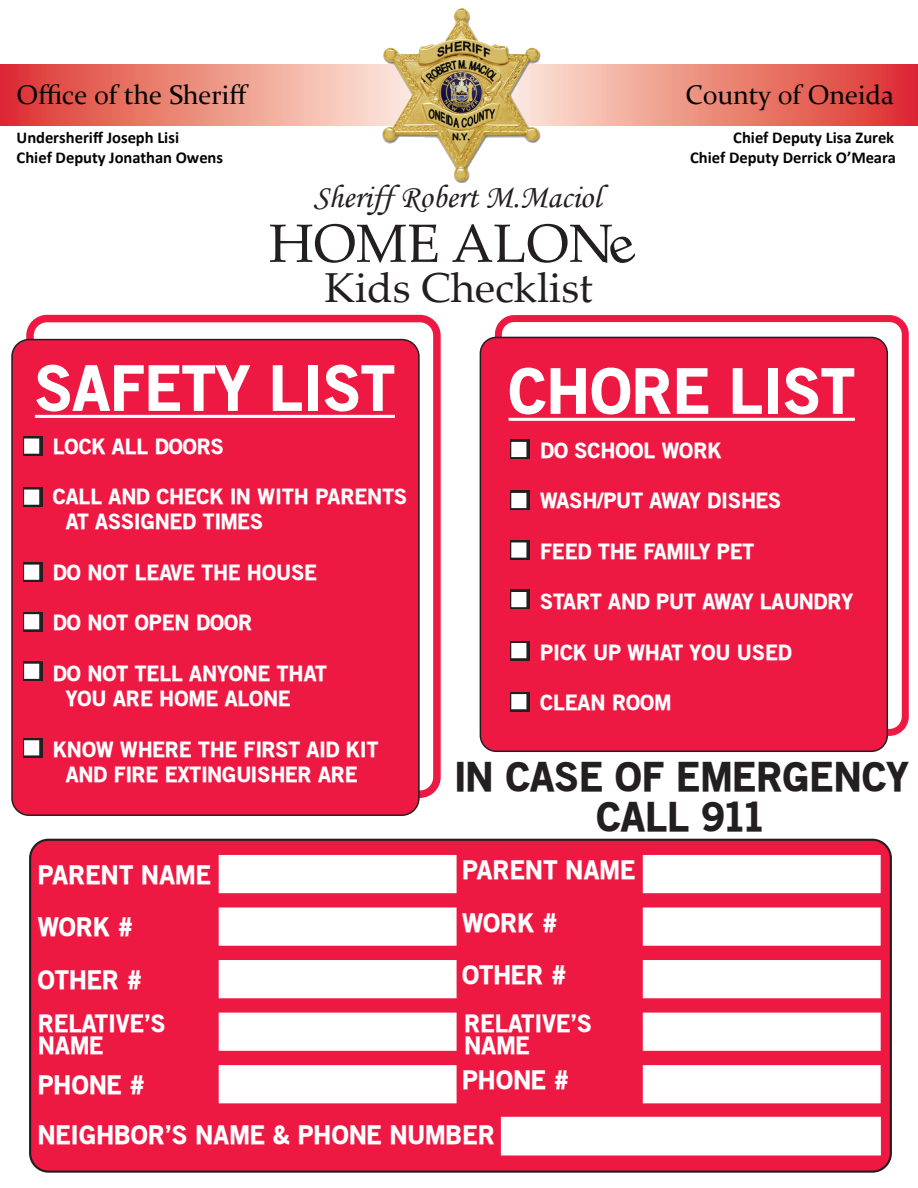
<style>
.page{position:relative;width:918px;height:1188px;background:#fff}
.page>*{position:absolute;margin:0;border:0;box-sizing:border-box;transform-origin:0 0}
.t1{font:900 61.35px "Old Sans";color:#fff}
.t2{font:54px "Palatino Linotype";color:#231f20}
.t3{font:41.85px "Palatino Linotype";color:#231f20}
.t4{font:900 39.75px/40.5px "Old Sans";color:#231f20;text-align:center}
.t5{font:32.7px "Monotype Corsiva";color:#231f20}
.t6{font:27px "Constantia";color:#040503}
.t7{font:900 25.5px/52.5px "Old Sans";color:#fff}
.t8{font:900 24px/21.8px "Old Sans";color:#fff}
.t9{font:900 21px/25.2px "Old Sans";color:#fff}
.t10{font:700 16.5px/20.1px "Calibri";letter-spacing:-.005em;color:#040503}
</style>
<div class="page">
<div style="left:30px;top:840px;width:861px;height:332px;background:#ed1943;border-radius:18px"></div>
<div style="left:29px;top:839px;width:863px;height:334px;border:2px solid #231f20;border-radius:18px"></div>
<div style="left:495px;top:315px;width:414px;height:421px;border:7px solid #ed1943;border-radius:16px"></div>
<div style="left:480px;top:337px;width:407px;height:414px;background:#ed1943;border-radius:16px"></div>
<div style="left:480px;top:337px;width:408px;height:415px;border:2px solid #231f20;border-radius:16px"></div>
<div style="left:26px;top:315px;width:415px;height:483px;border:8px solid #ed1943;border-radius:17px"></div>
<div style="left:12px;top:340px;width:407px;height:475px;background:#ed1943;border-radius:17px"></div>
<div style="left:11px;top:339px;width:409px;height:477px;border:2px solid #231f20;border-radius:17px"></div>
<svg style="left:0;top:65px;width:918px;height:60px"></svg>
<img style="left:382px;top:8px;width:159px;height:175px">
<hr style="left:509px;top:418px;width:346px;height:3px;background:#fff">
<hr style="left:35px;top:415px;width:360px;height:3px;background:#fff">
<svg style="left:23px;top:738px;width:19px;height:19px"></svg>
<div style="left:24px;top:740px;width:15px;height:15px;background:#fff"></div>
<svg style="left:23px;top:661px;width:19px;height:20px"></svg>
<div style="left:24px;top:664px;width:15px;height:15px;background:#fff"></div>
<svg style="left:23px;top:612px;width:19px;height:19px"></svg>
<div style="left:24px;top:614px;width:15px;height:15px;background:#fff"></div>
<svg style="left:23px;top:562px;width:19px;height:20px"></svg>
<div style="left:24px;top:565px;width:15px;height:15px;background:#fff"></div>
<svg style="left:23px;top:487px;width:19px;height:20px"></svg>
<div style="left:24px;top:490px;width:15px;height:15px;background:#fff"></div>
<svg style="left:23px;top:436px;width:19px;height:20px"></svg>
<div style="left:24px;top:439px;width:15px;height:15px;background:#fff"></div>
<svg style="left:510px;top:692px;width:19px;height:19px"></svg>
<div style="left:511px;top:694px;width:15px;height:15px;background:#fff"></div>
<svg style="left:510px;top:641px;width:19px;height:19px"></svg>
<div style="left:511px;top:643px;width:15px;height:15px;background:#fff"></div>
<svg style="left:510px;top:590px;width:19px;height:19px"></svg>
<div style="left:511px;top:592px;width:15px;height:15px;background:#fff"></div>
<svg style="left:510px;top:540px;width:19px;height:20px"></svg>
<div style="left:511px;top:542px;width:15px;height:16px;background:#fff"></div>
<svg style="left:510px;top:491px;width:19px;height:19px"></svg>
<div style="left:511px;top:493px;width:15px;height:15px;background:#fff"></div>
<svg style="left:510px;top:440px;width:19px;height:19px"></svg>
<div style="left:511px;top:442px;width:15px;height:15px;background:#fff"></div>
<div style="left:501px;top:1117px;width:380px;height:38px;background:#fff"></div>
<div style="left:643px;top:1065px;width:238px;height:38px;background:#fff;border:2px solid #fff"></div>
<div style="left:643px;top:1013px;width:238px;height:38px;background:#fff;border:2px solid #fff"></div>
<div style="left:643px;top:960px;width:238px;height:38px;background:#fff"></div>
<div style="left:643px;top:908px;width:238px;height:38px;background:#fff;border:2px solid #fff"></div>
<div style="left:643px;top:855px;width:238px;height:38px;background:#fff"></div>
<div style="left:219px;top:1065px;width:238px;height:38px;background:#fff;border:2px solid #fff"></div>
<div style="left:219px;top:1013px;width:238px;height:38px;background:#fff;border:2px solid #fff"></div>
<div style="left:219px;top:960px;width:238px;height:38px;background:#fff"></div>
<div style="left:219px;top:908px;width:238px;height:38px;background:#fff;border:2px solid #fff"></div>
<div style="left:219px;top:855px;width:238px;height:38px;background:#fff"></div>
<p class="t6" style="left:17px;top:76px;width:234px">Office of the Sheriff</p>
<p class="t10" style="left:17px;top:127px;width:208px">Undersheriff Joseph Lisi<br>Chief Deputy Jonathan Owens</p>
<h3 class="t5" style="left:314px;top:178px;width:289px">Sheriff Robert M.Maciol</h3>
<h2 class="t2" style="left:269px;top:205px;width:346px">HOME ALON</h2>
<h3 class="t3" style="left:325px;top:258px;width:270px">Kids Checklist</h3>
<p class="t6" style="left:686px;top:76px;width:210px">County of Oneida</p>
<p class="t10" style="left:690px;top:127px;width:208px;text-align:right">Chief Deputy Lisa Zurek<br>Chief Deputy Derrick O’Meara</p>
<h1 class="t1" style="left:35px;top:350px;width:362px">SAFETY LIST</h1>
<h1 class="t1" style="left:509px;top:353px;width:348px">CHORE LIST</h1>
<p class="t9" style="left:53px;top:433px;width:172px">LOCK ALL DOORS</p>
<p class="t9" style="left:66px;top:484px;width:343px;text-indent:-13px">CALL AND CHECK IN WITH PARENTS<br>AT ASSIGNED TIMES</p>
<p class="t9" style="left:53px;top:559px;width:266px">DO NOT LEAVE THE HOUSE</p>
<p class="t9" style="left:53px;top:610px;width:201px">DO NOT OPEN DOOR</p>
<p class="t9" style="left:66px;top:661px;width:263px;text-indent:-13px">DO NOT TELL ANYONE THAT<br>YOU ARE HOME ALONE</p>
<p class="t9" style="left:53px;top:736px;width:327px;text-align:center">KNOW WHERE THE FIRST AID KIT<br>AND FIRE EXTINGUISHER ARE</p>
<p class="t9" style="left:540px;top:437px;width:183px">DO SCHOOL WORK</p>
<p class="t9" style="left:540px;top:488px;width:243px">WASH/PUT AWAY DISHES</p>
<p class="t9" style="left:540px;top:538px;width:216px">FEED THE FAMILY PET</p>
<p class="t9" style="left:540px;top:589px;width:315px">START AND PUT AWAY LAUNDRY</p>
<p class="t9" style="left:540px;top:639px;width:253px">PICK UP WHAT YOU USED</p>
<p class="t9" style="left:540px;top:690px;width:133px">CLEAN ROOM</p>
<h3 class="t4" style="left:454px;top:756px;width:456px">IN CASE OF EMERGENCY<br>CALL 911</h3>
<p class="t7" style="left:38px;top:848px;width:175px">PARENT NAME<br>WORK #<br>OTHER #</p>
<p class="t7" style="left:462px;top:844px;width:175px">PARENT NAME<br>WORK #<br>OTHER #</p>
<p class="t8" style="left:38px;top:1012px;width:129px">RELATIVE’S<br>NAME</p>
<p class="t8" style="left:464px;top:1012px;width:129px">RELATIVE’S<br>NAME</p>
<p class="t7" style="left:38px;top:1058px;width:109px">PHONE #</p>
<p class="t7" style="left:462px;top:1054px;width:109px">PHONE #</p>
<p class="t7" style="left:37px;top:1108px;width:459px">NEIGHBOR’S NAME &amp; PHONE NUMBER</p>
</div>
